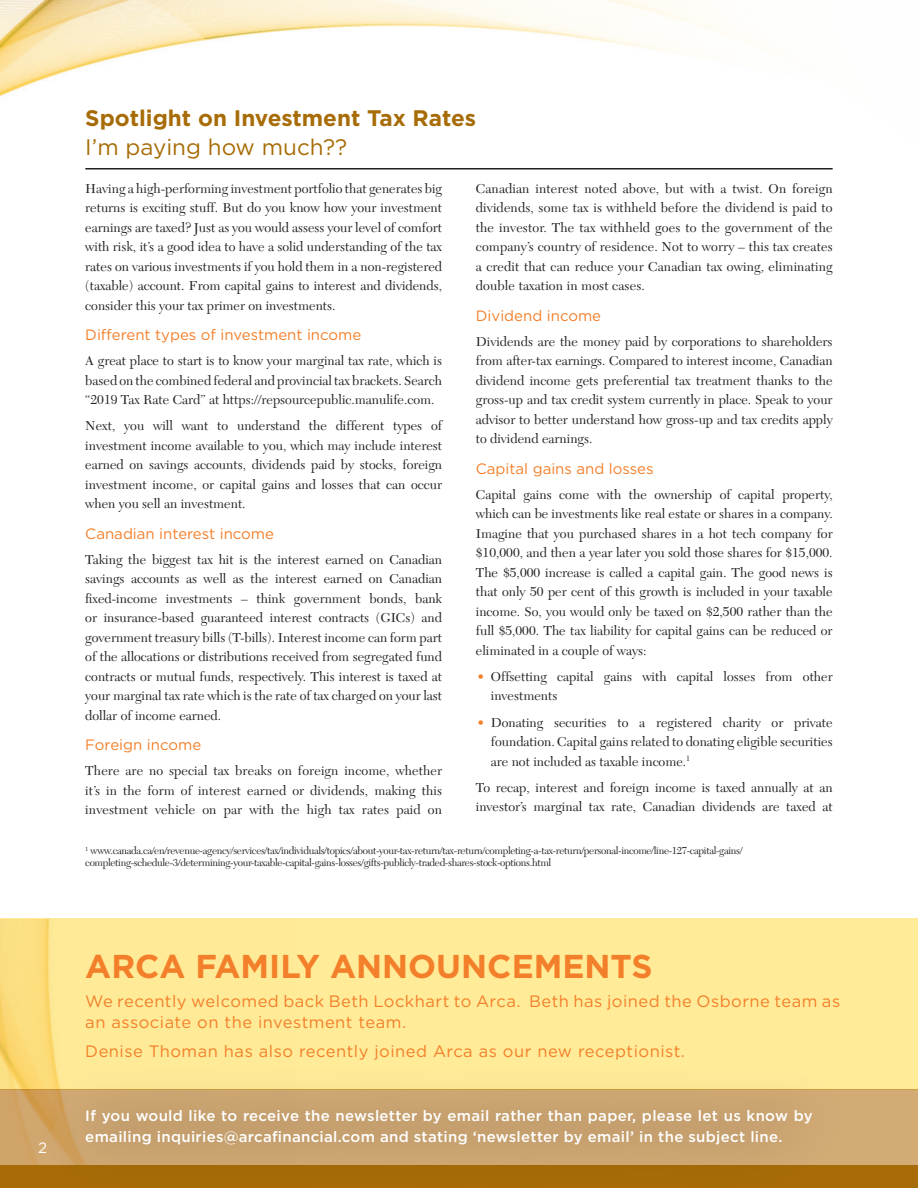
<style>
.page{position:relative;width:918px;height:1188px;background:#fff}
.page>*{position:absolute;margin:0;border:0;box-sizing:border-box;transform-origin:0 0}
.t1{font:700 33px "Gotham";color:#f47f2a}
.t2{font:700 22.5px "Gotham";color:#a76c07}
.t3{font:22.5px "Gotham";color:#a76c07}
.t4{font:16.5px/21px "Gotham";letter-spacing:.03em;color:#f47f2a}
.t5{font:500 15px/21px "Gotham";letter-spacing:.02em;color:#fff}
.t6{font:15px "Gotham";color:#f47f2a}
.t7{font:15px "Gotham";color:#fff}
.t8{font:13.5px/19.5px "New Caledonia LT Std";color:#231f20;text-align:justify}
.t9{font:10.5px/12px "New Caledonia LT Std";letter-spacing:-.03em;color:#231f20}
.s1{color:#f47f2a}
</style>
<div class="page">
<img style="left:0;top:0;width:833px;height:170px">
<div style="left:0;top:919px;width:917px;height:171px;background:#ffeb98"></div>
<div style="left:0;top:1089px;width:918px;height:99px;background:#d3ab75"></div>
<img style="left:0;top:919px;width:56px;height:246px">
<hr style="left:85px;top:168px;width:748px;height:1px;background:#231f20">
<div style="left:0;top:1165px;width:918px;height:23px;background:#a76c07"></div>
<div style="left:41px;top:1063px;width:813px;height:125px;background:#231f20;opacity:.75"></div>
<p class="t7" style="left:38px;top:1138px;width:10px">2</p>
<h2 class="t2" style="left:85px;top:103px;width:392px">Spotlight on Investment Tax Rates</h2>
<h2 class="t3" style="left:85px;top:132px;width:263px">I’m paying how much??</h2>
<p class="t8" style="left:85px;top:179px;width:358px">Having a high-performing investment portfolio that generates big returns is exciting stuff. But do you know how your investment earnings are taxed? Just as you would assess your level of comfort with risk, it’s a good idea to have a solid understanding of the tax rates on various investments if you hold them in a non-registered (taxable) account. From capital gains to interest and dividends, consider this your tax primer on investments.</p>
<p class="t6" style="left:85px;top:325px;width:278px">Different types of investment income</p>
<p class="t8" style="left:85px;top:351px;width:358px">A great place to start is to know your marginal tax rate, which is based on the combined federal and provincial tax brackets. Search “2019 Tax Rate Card” at https://repsourcepublic.manulife.com.</p>
<p class="t8" style="left:85px;top:417px;width:358px">Next, you will want to understand the different types of investment income available to you, which may include interest earned on savings accounts, dividends paid by stocks, foreign investment income, or capital gains and losses that can occur when you sell an investment.</p>
<p class="t6" style="left:85px;top:524px;width:190px">Canadian interest income</p>
<p class="t8" style="left:85px;top:550px;width:358px">Taking the biggest tax hit is the interest earned on Canadian savings accounts as well as the interest earned on Canadian fixed-income investments – think government bonds, bank or insurance-based guaranteed interest contracts (GICs) and government treasury bills (T-bills). Interest income can form part of the allocations or distributions received from segregated fund contracts or mutual funds, respectively. This interest is taxed at your marginal tax rate which is the rate of tax charged on your last dollar of income earned.</p>
<p class="t6" style="left:85px;top:735px;width:117px">Foreign income</p>
<p class="t8" style="left:85px;top:761px;width:358px">There are no special tax breaks on foreign income, whether it’s in the form of interest earned or dividends, making this investment vehicle on par with the high tax rates paid on</p>
<p class="t8" style="left:476px;top:179px;width:358px">Canadian interest noted above, but with a twist. On foreign dividends, some tax is withheld before the dividend is paid to the investor. The tax withheld goes to the government of the company’s country of residence. Not to worry – this tax creates a credit that can reduce your Canadian tax owing, eliminating double taxation in most cases.</p>
<p class="t6" style="left:476px;top:306px;width:127px">Dividend income</p>
<p class="t8" style="left:476px;top:332px;width:358px">Dividends are the money paid by corporations to shareholders from after-tax earnings. Compared to interest income, Canadian dividend income gets preferential tax treatment thanks to the gross-up and tax credit system currently in place. Speak to your advisor to better understand how gross-up and tax credits apply to dividend earnings.</p>
<p class="t6" style="left:476px;top:459px;width:179px">Capital gains and losses</p>
<p class="t8" style="left:476px;top:485px;width:358px">Capital gains come with the ownership of capital property, which can be investments like real estate or shares in a company.<br>Imagine that you purchased shares in a hot tech company for $10,000, and then a year later you sold those shares for $15,000.<br>The $5,000 increase is called a capital gain. The good news is that only 50 per cent of this growth is included in your taxable income. So, you would only be taxed on $2,500 rather than the full $5,000. The tax liability for capital gains can be reduced or eliminated in a couple of ways:</p>
<p class="t8" style="left:491px;top:667px;width:343px;text-indent:-14px"><span class="s1">•</span> Offsetting capital gains with capital losses from other investments</p>
<p class="t8" style="left:491px;top:713px;width:343px;text-indent:-14px"><span class="s1">•</span> Donating securities to a registered charity or private foundation. Capital gains related to donating eligible securities are not included as taxable income.<sup>1</sup></p>
<p class="t8" style="left:476px;top:778px;width:358px">To recap, interest and foreign income is taxed annually at an investor’s marginal tax rate, Canadian dividends are taxed at</p>
<p class="t9" style="left:85px;top:845px;width:659px"><sup>1</sup> www.canada.ca/en/revenue-agency/services/tax/individuals/topics/about-your-tax-return/tax-return/completing-a-tax-return/personal-income/line-127-capital-gains/ completing-schedule-3/determining-your-taxable-capital-gains-losses/gifts-publicly-traded-shares-stock-options.html</p>
<h1 class="t1" style="left:85px;top:944px;width:569px">ARCA FAMILY ANNOUNCEMENTS</h1>
<p class="t4" style="left:85px;top:990px;width:756px">We recently welcomed back Beth Lockhart to Arca. Beth has joined the Osborne team as an associate on the investment team.</p>
<p class="t4" style="left:85px;top:1040px;width:601px">Denise Thoman has also recently joined Arca as our new receptionist.</p>
<p class="t5" style="left:85px;top:1105px;width:729px">If you would like to receive the newsletter by email rather than paper, please let us know by emailing inquiries@arcafinancial.com and stating ‘newsletter by email’ in the subject line.</p>
</div>
